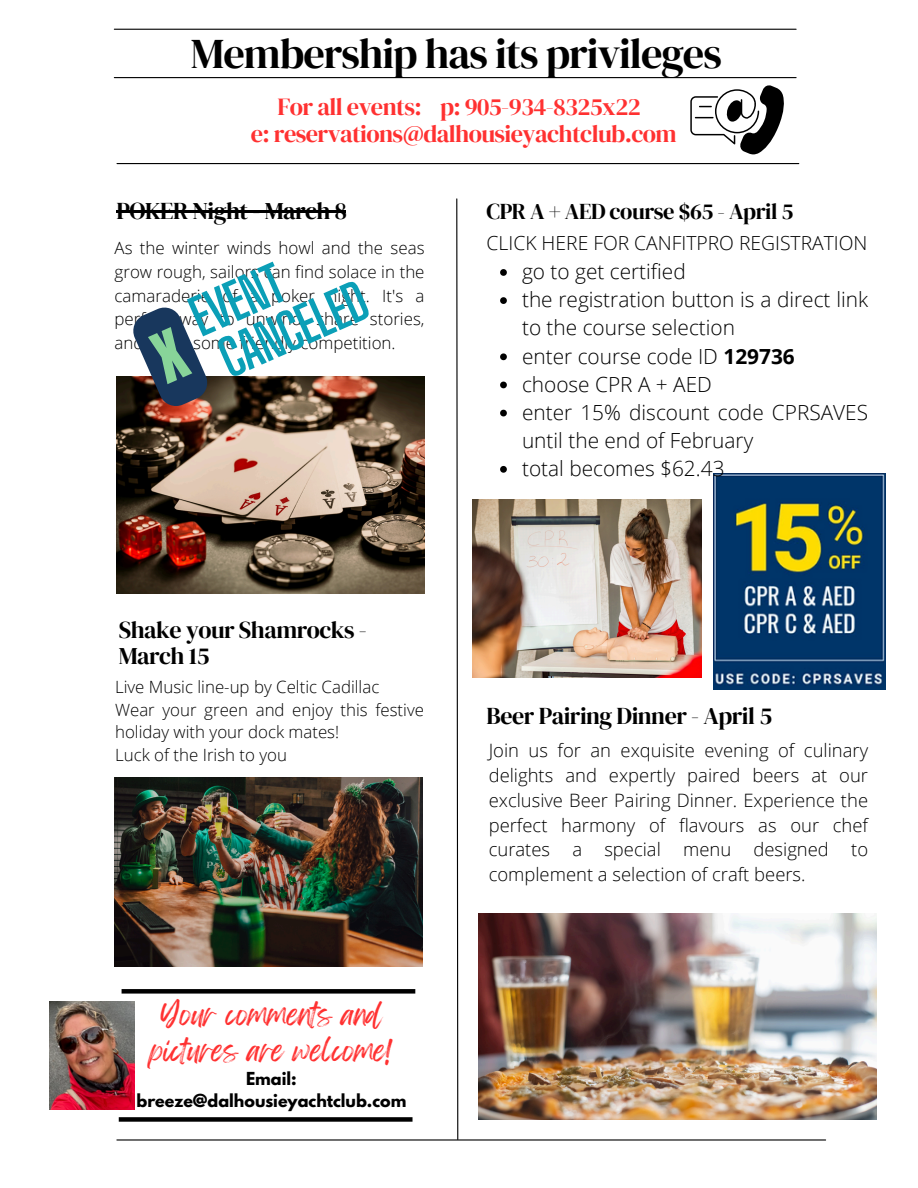
<style>
.page{position:relative;width:918px;height:1188px;background:#fff}
.page>*{position:absolute;margin:0;border:0;box-sizing:border-box;transform-origin:0 0}
.t1{font:700 50.4px/49.7px "Big Shoulders Display";color:#0b9fb7}
.t2{font:42.3px "DM Serif Display";letter-spacing:-.025em;color:#000}
.t3{font:26.4px/36px "Feeling Passionate";color:#ff3131;text-align:center}
.t4{font:24.3px/27px "DM Serif Display";letter-spacing:-.025em;color:#ff3131;text-align:center}
.t5{font:24px/25.3px "DM Serif Display";letter-spacing:-.02em;color:#000}
.t6{font:22.5px "DM Serif Display";letter-spacing:-.02em;color:#000}
.t7{font:300 20.85px/28.2px "Open Sans";color:#000}
.t8{font:300 19.35px "Open Sans";color:#000}
.t9{font:300 18.45px/24.8px "Open Sans";color:#000;text-align:justify}
.t10{font:300 16.95px/23.7px "Open Sans";color:#000;text-align:justify}
.t11{font:300 16.8px/22.5px "Open Sans";color:#000}
.t12{font:700 15.9px/21.3px "League Spartan";color:#000;text-align:center}
.s1{font-weight:700}
</style>
<div class="page">
<hr style="left:114px;top:29px;width:682px;height:1px;background:#000">
<svg style="left:456px;top:198px;width:3px;height:941px"></svg>
<hr style="left:117px;top:1139px;width:709px;height:2px;background:#000">
<hr style="left:117px;top:163px;width:682px;height:1px;background:#000">
<img style="left:116px;top:377px;width:309px;height:217px">
<img style="left:472px;top:499px;width:230px;height:179px">
<img style="left:115px;top:777px;width:308px;height:189px">
<img style="left:713px;top:474px;width:172px;height:216px">
<img style="left:478px;top:914px;width:398px;height:205px">
<div style="left:122px;top:989px;width:293px;height:5px;background:#000"></div>
<div style="left:119px;top:1117px;width:294px;height:5px;background:#000"></div>
<hr style="left:114px;top:77px;width:682px;height:1px;background:#000">
<svg style="left:690px;top:85px;width:94px;height:69px"></svg>
<img style="left:50px;top:1001px;width:84px;height:108px">
<hr style="left:116px;top:210px;width:230px;height:2px;background:#000">
<svg style="left:500px;top:269px;width:7px;height:7px"></svg>
<svg style="left:500px;top:297px;width:7px;height:7px"></svg>
<svg style="left:500px;top:353px;width:7px;height:7px"></svg>
<svg style="left:500px;top:382px;width:7px;height:6px"></svg>
<svg style="left:500px;top:410px;width:7px;height:6px"></svg>
<svg style="left:500px;top:466px;width:7px;height:7px"></svg>
<svg style="left:128px;top:307px;width:85px;height:104px"></svg>
<p class="t2" style="left:191px;top:24px;width:532px">Membership has its privileges</p>
<p class="t4" style="left:251px;top:93px;width:428px">For all events: p: 905-934-8325x22<br>e: reservations@dalhousieyachtclub.com</p>
<p class="t5" style="left:116px;top:198px;width:232px">POKER Night - March 8</p>
<p class="t10" style="left:115px;top:236px;width:312px">As the winter winds howl and the seas grow rough, sailors can find solace in the camaraderie of a poker night. It's a perfect way to unwind, share stories, and enjoy some friendly competition.</p>
<h1 class="t1" style="left:183px;top:297px;width:168px;rotate:-24deg">EVENT<br>CANCELED</h1>
<h2 class="t5" style="left:119px;top:617px;width:250px">Shake your Shamrocks -<br>March 15</h2>
<p class="t11" style="left:115px;top:676px;width:310px">Live Music line-up by Celtic Cadillac<br>Wear your green and enjoy this festive holiday with your dock mates!<br>Luck of the Irish to you</p>
<p class="t3" style="left:151px;top:997px;width:243px">Your comments and pictures are welcome!</p>
<p class="t12" style="left:137px;top:1070px;width:271px">Email: breeze@dalhousieyachtclub.com</p>
<p class="t6" style="left:487px;top:196px;width:308px">CPR A + AED course $65 - April 5</p>
<p class="t8" style="left:487px;top:229px;width:382px">CLICK HERE FOR CANFITPRO REGISTRATION</p>
<h5 class="t7" style="left:522px;top:257px;width:165px">go to get certified</h5>
<p class="t7" style="left:522px;top:285px;width:348px">the registration button is a direct link to the course selection</p>
<p class="t7" style="left:522px;top:341px;width:274px">enter course code ID <span class="s1">129736</span></p>
<h3 class="t7" style="left:522px;top:370px;width:191px">choose CPR A + AED</h3>
<p class="t7" style="left:522px;top:398px;width:348px">enter 15% discount code CPRSAVES until the end of February</p>
<p class="t7" style="left:522px;top:454px;width:204px">total becomes $62.43</p>
<p class="t5" style="left:487px;top:703px;width:287px">Beer Pairing Dinner - April 5</p>
<h1 class="t9" style="left:489px;top:738px;width:381px">Join us for an exquisite evening of culinary delights and expertly paired beers at our exclusive Beer Pairing Dinner. Experience the perfect harmony of flavours as our chef curates a special menu designed to complement a selection of craft beers.</h1>
</div>
